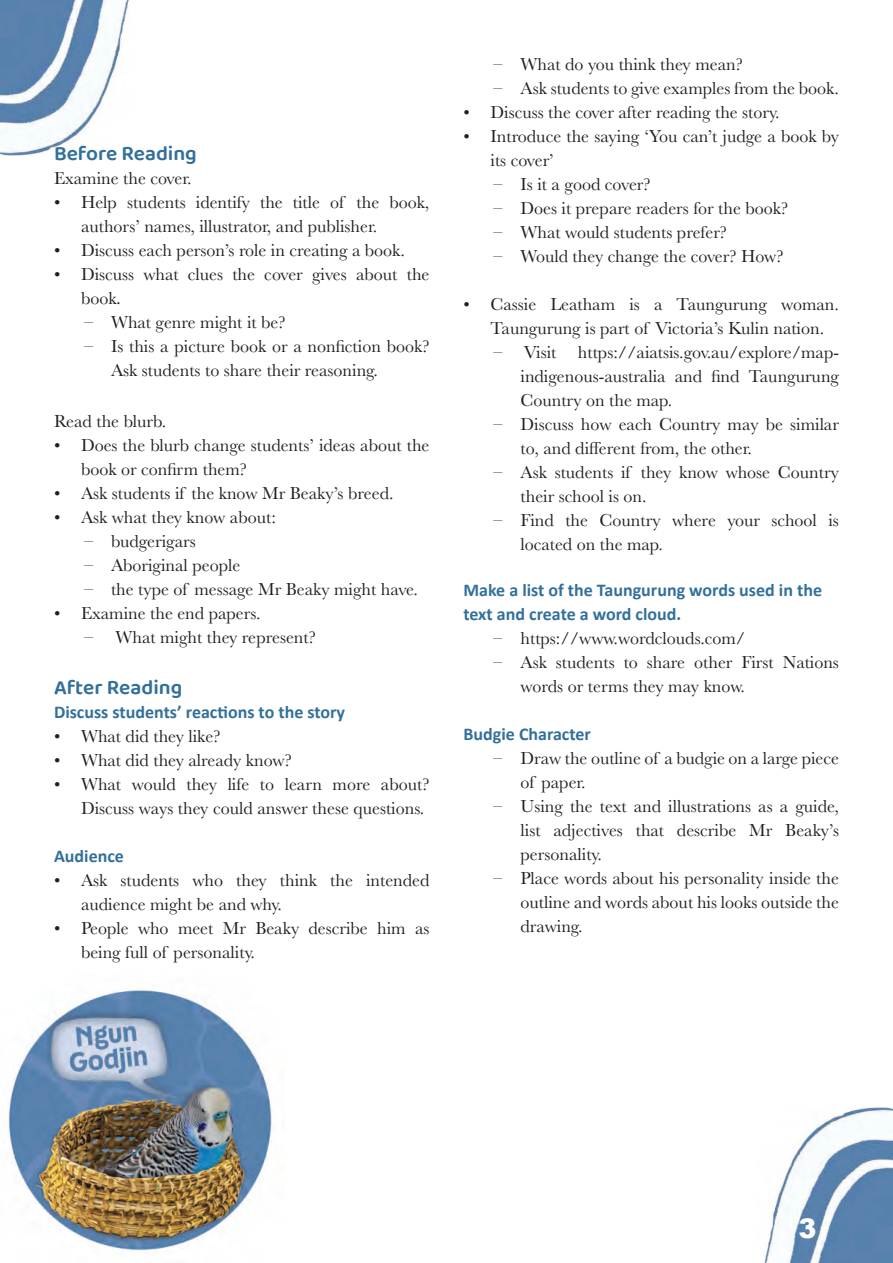
<style>
.page{position:relative;width:893px;height:1263px;background:#fff}
.page>*{position:absolute;margin:0;border:0;box-sizing:border-box;transform-origin:0 0}
.t1{font:900 27px "Arial";color:#fff}
.t2{font:600 21px "Baloo 2";color:#32709b}
.t3{font:18px/24px "Baskerville";color:#231f20}
.t4{font:700 18px/24px "Calibri";color:#32709b}
.s1{font-family:"Minion Pro"}
</style>
<div class="page">
<img style="left:764px;top:1107px;width:129px;height:156px">
<img style="left:0;top:0;width:129px;height:156px">
<img style="left:7px;top:988px;width:265px;height:275px">
<p class="t2" style="left:54px;top:138px;width:144px">Before Reading</p>
<p class="t3" style="left:54px;top:167px;width:139px">Examine the cover.</p>
<p class="t3" style="left:81px;top:191px;width:350px;text-indent:-27px">• Help students identify the title of the book, authors’ names, illustrator, and publisher.</p>
<p class="t3" style="left:54px;top:239px;width:353px">• Discuss each person’s role in creating a book.</p>
<p class="t3" style="left:81px;top:263px;width:350px;text-indent:-27px">• Discuss what clues the cover gives about the book<span class="s1">.</span></p>
<p class="t3" style="left:84px;top:311px;width:203px">– What genre might it be?</p>
<p class="t3" style="left:111px;top:335px;width:320px;text-indent:-27px">– Is this a picture book or a nonfiction book?<br>Ask students to share their reasoning.</p>
<p class="t3" style="left:54px;top:410px;width:114px">Read the blurb.</p>
<p class="t3" style="left:81px;top:434px;width:350px;text-indent:-27px">• Does the blurb change students’ ideas about the book or confirm them?</p>
<p class="t3" style="left:54px;top:482px;width:341px">• Ask students if the know Mr Beaky’s breed.</p>
<p class="t3" style="left:54px;top:506px;width:223px">• Ask what they know about:</p>
<p class="t3" style="left:84px;top:530px;width:113px">– budgerigars</p>
<p class="t3" style="left:84px;top:554px;width:158px">– Aboriginal people</p>
<p class="t3" style="left:84px;top:578px;width:336px">– the type of message Mr Beaky might have.</p>
<p class="t3" style="left:54px;top:602px;width:208px">• Examine the end papers.</p>
<p class="t3" style="left:84px;top:626px;width:233px">– What might they represent?</p>
<p class="t2" style="left:54px;top:672px;width:130px">After Reading</p>
<p class="t4" style="left:54px;top:700px;width:293px">Discuss students’ reactions to the story</p>
<p class="t3" style="left:54px;top:725px;width:168px">• What did they like?</p>
<p class="t3" style="left:54px;top:749px;width:239px">• What did they already know?</p>
<p class="t3" style="left:54px;top:773px;width:377px;text-align:right">• What would they life to learn more about?<br>Discuss ways they could answer these questions.</p>
<p class="t4" style="left:54px;top:844px;width:71px">Audience</p>
<p class="t3" style="left:81px;top:869px;width:350px;text-indent:-27px">• Ask students who they think the intended audience might be and why.</p>
<p class="t3" style="left:81px;top:917px;width:350px;text-indent:-27px">• People who meet Mr Beaky describe him as being full of personality.</p>
<p class="t3" style="left:493px;top:53px;width:251px">– What do you think they mean?</p>
<p class="t3" style="left:493px;top:77px;width:347px">– Ask students to give examples from the book.</p>
<p class="t3" style="left:463px;top:101px;width:318px">• Discuss the cover after reading the story.</p>
<p class="t3" style="left:490px;top:125px;width:350px;text-indent:-27px">• Introduce the saying ‘You can’t judge a book by its cover’</p>
<p class="t3" style="left:493px;top:173px;width:159px">– Is it a good cover?</p>
<p class="t3" style="left:493px;top:197px;width:296px">– Does it prepare readers for the book?</p>
<p class="t3" style="left:493px;top:221px;width:235px">– What would students prefer?</p>
<p class="t3" style="left:493px;top:245px;width:292px">– Would they change the cover? How?</p>
<p class="t3" style="left:490px;top:293px;width:350px;text-indent:-27px">• Cassie Leatham is a Taungurung woman.<br>Taungurung is part of Victoria’s Kulin nation.</p>
<p class="t3" style="left:520px;top:341px;width:320px;text-align:justify;text-indent:-27px">– Visit https://aiatsis.gov.au/explore/map&shy;indigenous-australia and find Taungurung Country on the map.</p>
<p class="t3" style="left:520px;top:412px;width:320px;text-indent:-27px">– Discuss how each Country may be similar to, and different from, the other.</p>
<p class="t3" style="left:520px;top:460px;width:320px;text-indent:-27px">– Ask students if they know whose Country their school is on.</p>
<p class="t3" style="left:520px;top:508px;width:320px;text-indent:-27px">– Find the Country where your school is located on the map.</p>
<p class="t4" style="left:463px;top:577px;width:360px">Make a list of the Taungurung words used in the text and create a word cloud.</p>
<p class="t3" style="left:493px;top:626px;width:253px">– https://www.wordclouds.com/</p>
<p class="t3" style="left:520px;top:650px;width:320px;text-indent:-27px">– Ask students to share other First Nations words or terms they may know.</p>
<p class="t4" style="left:463px;top:721px;width:129px">Budgie Character</p>
<p class="t3" style="left:520px;top:746px;width:320px;text-indent:-27px">– Draw the outline of a budgie on a large piece of paper.</p>
<p class="t3" style="left:520px;top:794px;width:320px;text-align:justify;text-indent:-27px">– Using the text and illustrations as a guide, list adjectives that describe Mr Beaky’s personality.</p>
<p class="t3" style="left:520px;top:866px;width:320px;text-align:justify;text-indent:-27px">– Place words about his personality inside the outline and words about his looks outside the drawing.</p>
<h1 class="t1" style="left:799px;top:1209px;width:20px">3</h1>
</div>
